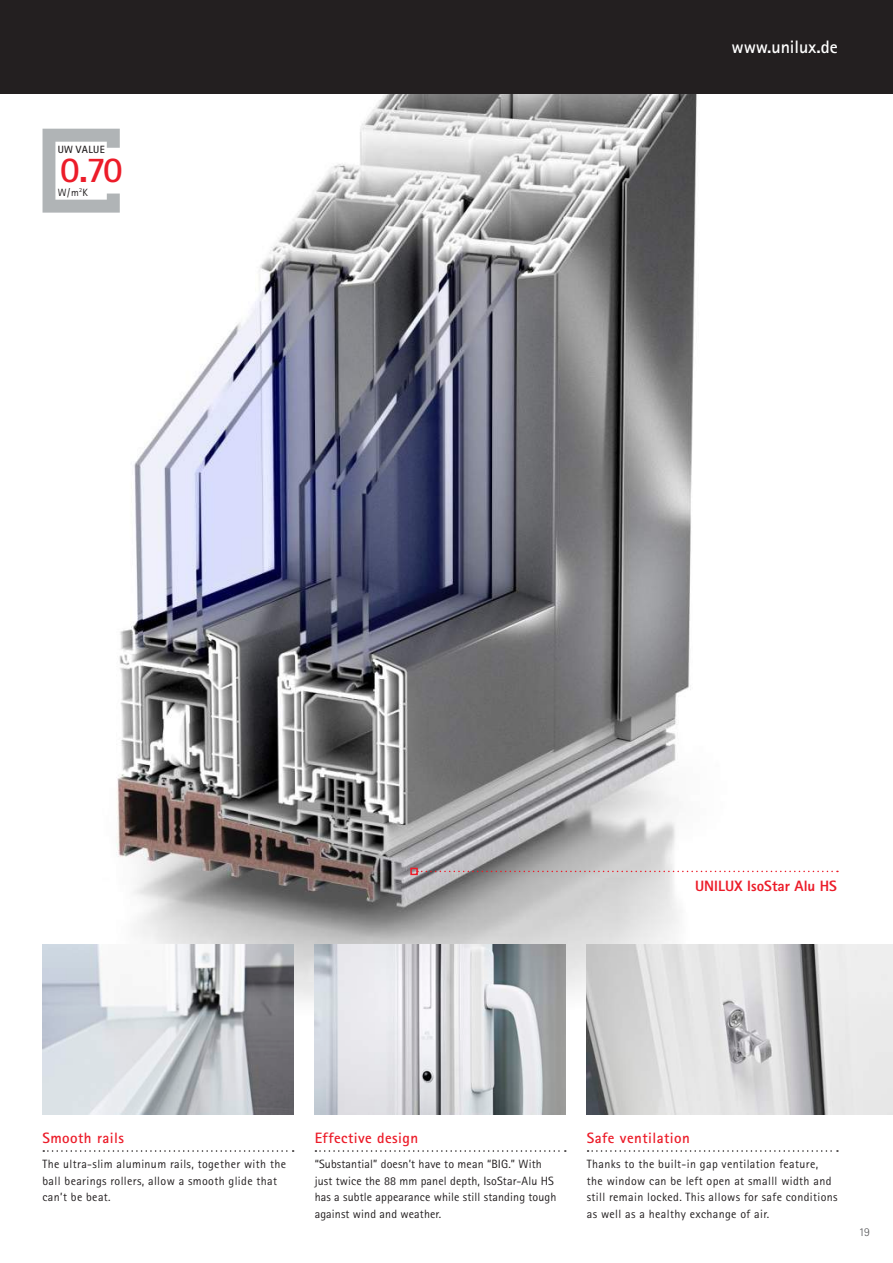
<style>
.page{position:relative;width:893px;height:1263px;background:#fff}
.page>*{position:absolute;margin:0;border:0;box-sizing:border-box;transform-origin:0 0}
.t1{font:700 36.45px "AT Rotis Sans Serif";color:#ec1c29}
.t2{font:700 18px "AT Rotis Sans Serif";letter-spacing:-.005em;color:#fff}
.t3{font:700 15px "AT Rotis Sans Serif";letter-spacing:.03em;color:#ec1c29}
.t4{font:800 15px "AT Rotis Sans Serif";color:#ec1c29}
.t5{font:12px/16.5px "AT Rotis Sans Serif";letter-spacing:.03em;color:#231f20}
.t6{font:12px/16.5px "AT Rotis Sans Serif";letter-spacing:.01em;color:#231f20}
.t7{font:300 12px "AT Rotis Sans Serif";color:#57585a}
.t8{font:700 10.5px "AT Rotis Sans Serif";letter-spacing:.04em;color:#231f20;scale:.96 1}
.t9{font:10.5px "AT Rotis Sans Serif";color:#231f20}
</style>
<div class="page">
<img style="left:42px;top:94px;width:797px;height:926px">
<svg style="left:43px;top:1150px;width:251px;height:2px"></svg>
<svg style="left:315px;top:1150px;width:251px;height:2px"></svg>
<svg style="left:588px;top:1150px;width:250px;height:2px"></svg>
<img style="left:315px;top:944px;width:251px;height:170px">
<img style="left:587px;top:944px;width:306px;height:170px">
<img style="left:43px;top:944px;width:250px;height:170px">
<svg style="left:418px;top:871px;width:420px;height:1px"></svg>
<div style="left:410px;top:868px;width:8px;height:7px;border:2px solid #ec1c29"></div>
<svg style="left:43px;top:129px;width:77px;height:84px"></svg>
<div style="left:0;top:0;width:893px;height:94px;background:#231f20"></div>
<p class="t8" style="left:58px;top:143px;width:50px">UW VALUE</p>
<h1 class="t1" style="left:60px;top:146px;width:64px">0.70</h1>
<p class="t9" style="left:58px;top:186px;width:32px">W/m<sup>2</sup>K</p>
<h2 class="t2" style="left:731px;top:35px;width:108px">www.unilux.de</h2>
<p class="t4" style="left:695px;top:876px;width:143px">UNILUX IsoStar Alu HS</p>
<p class="t3" style="left:43px;top:1128px;width:83px">Smooth rails</p>
<p class="t5" style="left:43px;top:1155px;width:245px">The ultra-slim aluminum rails, together with the ball bearings rollers, allow a smooth glide that can’t be beat.</p>
<p class="t3" style="left:315px;top:1128px;width:105px">Effective design</p>
<p class="t6" style="left:315px;top:1155px;width:243px">“Substantial” doesn’t have to mean “BIG.” With just twice the 88 mm panel depth, IsoStar-Alu HS has a subtle appearance while still standing tough against wind and weather.</p>
<p class="t3" style="left:587px;top:1128px;width:105px">Safe ventilation</p>
<p class="t5" style="left:587px;top:1155px;width:252px">Thanks to the built-in gap ventilation feature,<br>the window can be left open at smalll width and still remain locked. This allows for safe conditions as well as a healthy exchange of air.</p>
<p class="t7" style="left:859px;top:1225px;width:13px">19</p>
</div>
